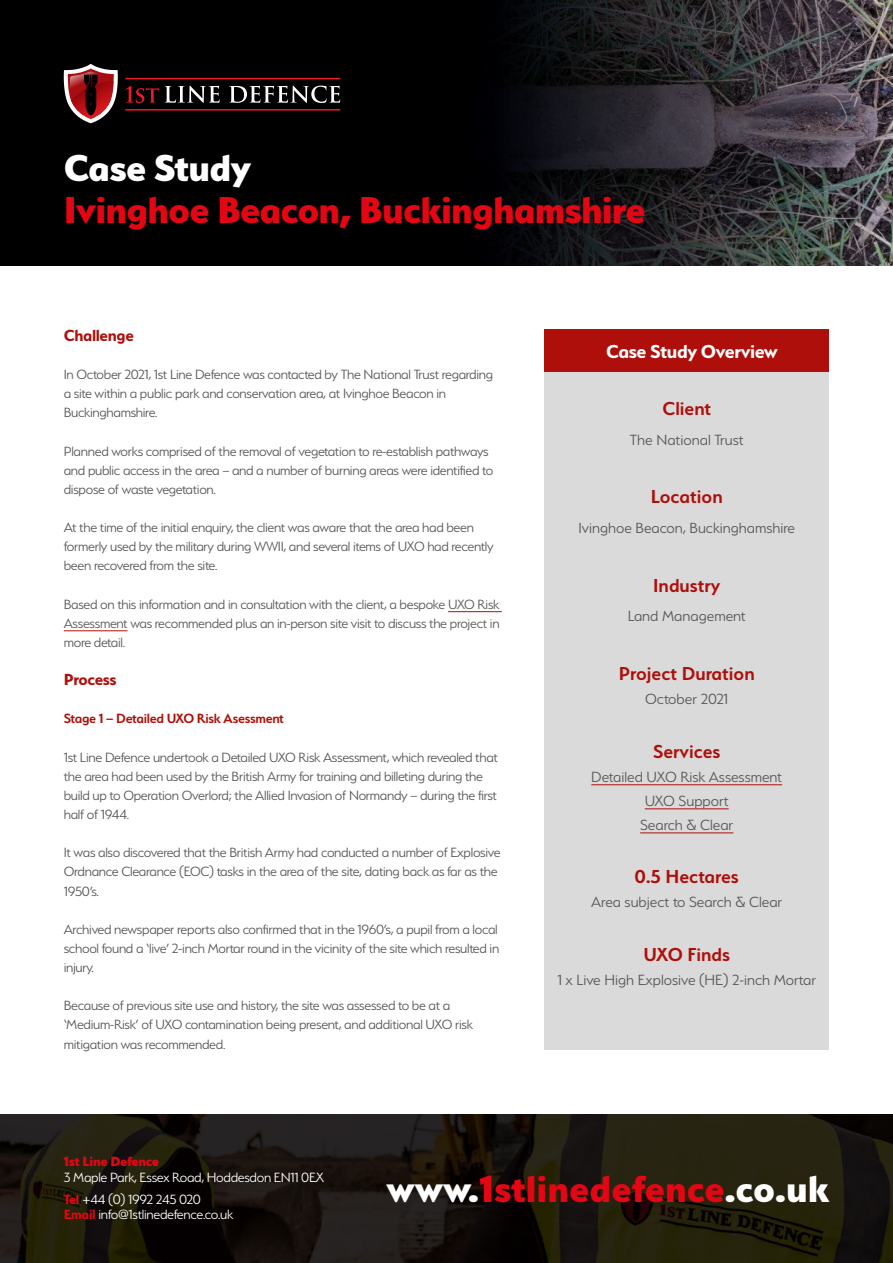
<style>
.page{position:relative;width:893px;height:1263px;background:#fff}
.page>*{position:absolute;margin:0;border:0;box-sizing:border-box;transform-origin:0 0}
.t1{font:800 42px "Serenity";letter-spacing:-.02em;color:#e30613}
.t2{font:800 42px "Serenity";color:#e30613}
.t3{font:800 42px "Serenity";letter-spacing:-.02em;color:#fff}
.t4{font:600 21px "Serenity";color:#ae0f0a}
.t5{font:700 21px "Serenity";letter-spacing:-.02em;color:#fff}
.t6{font:700 18px "Serenity";letter-spacing:-.02em;color:#ae0f0a}
.t7{font:300 16.5px/24px "Serenity";color:#585656;text-align:center}
.t8{font:300 15px/19.2px "Serenity";letter-spacing:-.02em;color:#585656}
.t9{font:300 15px/21.8px "Serenity";letter-spacing:-.02em;color:#fff}
.t10{font:600 15px "Serenity";letter-spacing:-.02em;color:#ae0f0a}
.t11{font:800 15px "Serenity";letter-spacing:-.02em;color:#e30613}
.s1{font-weight:700;color:#e30613}
.s2{color:#fff}
</style>
<div class="page">
<svg style="left:0;top:0;width:893px;height:266px;fill:#000001"></svg>
<hr style="left:448px;top:611px;width:54px;height:1px;background:#ae0f0a">
<hr style="left:64px;top:630px;width:63px;height:1px;background:#ae0f0a">
<div style="left:544px;top:330px;width:285px;height:720px;background:#dadada"></div>
<hr style="left:591px;top:784px;width:191px;height:1px;background:#ae0f0a">
<hr style="left:645px;top:808px;width:84px;height:1px;background:#ae0f0a">
<hr style="left:640px;top:832px;width:93px;height:1px;background:#ae0f0a">
<div style="left:544px;top:330px;width:285px;height:42px;background:#ae0f0a"></div>
<svg style="left:125px;top:78px;width:215px;height:1px"></svg>
<svg style="left:125px;top:109px;width:215px;height:2px"></svg>
<svg style="left:125px;top:86px;width:34px;height:17px"></svg>
<svg style="left:165px;top:86px;width:55px;height:17px"></svg>
<svg style="left:229px;top:86px;width:111px;height:17px"></svg>
<svg style="left:64px;top:64px;width:54px;height:59px"></svg>
<img style="left:0;top:1114px;width:893px;height:149px">
<h1 class="t3" style="left:64px;top:152px;width:189px">Case Study</h1>
<h1 class="t1" style="left:64px;top:194px;width:583px">Ivinghoe Beacon, Buckinghamshire</h1>
<p class="t6" style="left:64px;top:328px;width:72px">Challenge</p>
<p class="t8" style="left:64px;top:365px;width:431px">In October 2021, 1st Line Defence was contacted by The National Trust regarding a site within a public park and conservation area, at Ivinghoe Beacon in<br>Buckinghamshire.</p>
<p class="t8" style="left:64px;top:442px;width:431px">Planned works comprised of the removal of vegetation to re-establish pathways and public access in the area – and a number of burning areas were identified to dispose of waste vegetation.</p>
<p class="t8" style="left:64px;top:518px;width:431px">At the time of the initial enquiry, the client was aware that the area had been formerly used by the military during WWII, and several items of UXO had recently been recovered from the site.</p>
<p class="t8" style="left:64px;top:595px;width:437px;text-align:justify">Based on this information and in consultation with the client, a bespoke UXO Risk Assessment was recommended plus an in-person site visit to discuss the project in more detail.</p>
<p class="t6" style="left:64px;top:672px;width:54px">Process</p>
<p class="t10" style="left:64px;top:713px;width:222px">Stage 1 – Detailed UXO Risk Asessment</p>
<p class="t8" style="left:64px;top:748px;width:436px">1st Line Defence undertook a Detailed UXO Risk Assessment, which revealed that the area had been used by the British Army for training and billeting during the build up to Operation Overlord; the Allied Invasion of Normandy – during the first half of 1944.</p>
<p class="t8" style="left:64px;top:843px;width:438px">It was also discovered that the British Army had conducted a number of Explosive<br>Ordnance Clearance (EOC) tasks in the area of the site, dating back as far as the<br>1950’s.</p>
<p class="t8" style="left:64px;top:920px;width:437px;text-align:justify">Archived newspaper reports also confirmed that in the 1960’s, a pupil from a local school found a ‘live’ 2-inch Mortar round in the vicinity of the site which resulted in injury.</p>
<p class="t8" style="left:64px;top:996px;width:411px">Because of previous site use and history, the site was assessed to be at a ‘Medium-Risk’ of UXO contamination being present, and additional UXO risk mitigation was recommended.</p>
<h2 class="t5" style="left:606px;top:342px;width:173px">Case Study Overview</h2>
<h2 class="t4" style="left:662px;top:400px;width:50px">Client</h2>
<p class="t7" style="left:630px;top:428px;width:115px">The National Trust</p>
<h2 class="t4" style="left:651px;top:489px;width:73px">Location</h2>
<p class="t7" style="left:578px;top:516px;width:218px">Ivinghoe Beacon, Buckinghamshire</p>
<h2 class="t4" style="left:653px;top:577px;width:69px">Industry</h2>
<p class="t7" style="left:628px;top:604px;width:120px">Land Management</p>
<h2 class="t4" style="left:619px;top:665px;width:138px">Project Duration</h2>
<p class="t7" style="left:645px;top:687px;width:85px">October 2021</p>
<h2 class="t4" style="left:653px;top:743px;width:69px">Services</h2>
<p class="t7" style="left:591px;top:765px;width:192px">Detailed UXO Risk Assessment<br>UXO Support<br>Search &amp; Clear</p>
<h2 class="t4" style="left:635px;top:869px;width:106px">0.5 Hectares</h2>
<p class="t7" style="left:591px;top:891px;width:193px">Area subject to Search &amp; Clear</p>
<h2 class="t4" style="left:643px;top:946px;width:88px">UXO Finds</h2>
<p class="t7" style="left:557px;top:968px;width:260px">1 x Live High Explosive (HE) 2-inch Mortar</p>
<p class="t11" style="left:64px;top:1155px;width:97px">1st Line Defence</p>
<p class="t9" style="left:64px;top:1167px;width:262px">3 Maple Park, Essex Road, Hoddesdon EN11 0EX<br><span class="s1">Tel</span> +44 (0) 1992 245 020</p>
<p class="t9" style="left:64px;top:1204px;width:171px"><span class="s1">Email</span> info@1stlinedefence.co.uk</p>
<h1 class="t2" style="left:387px;top:1172px;width:444px"><span class="s2">www.</span>1stlinedefence<span class="s2">.co.uk</span></h1>
</div>
